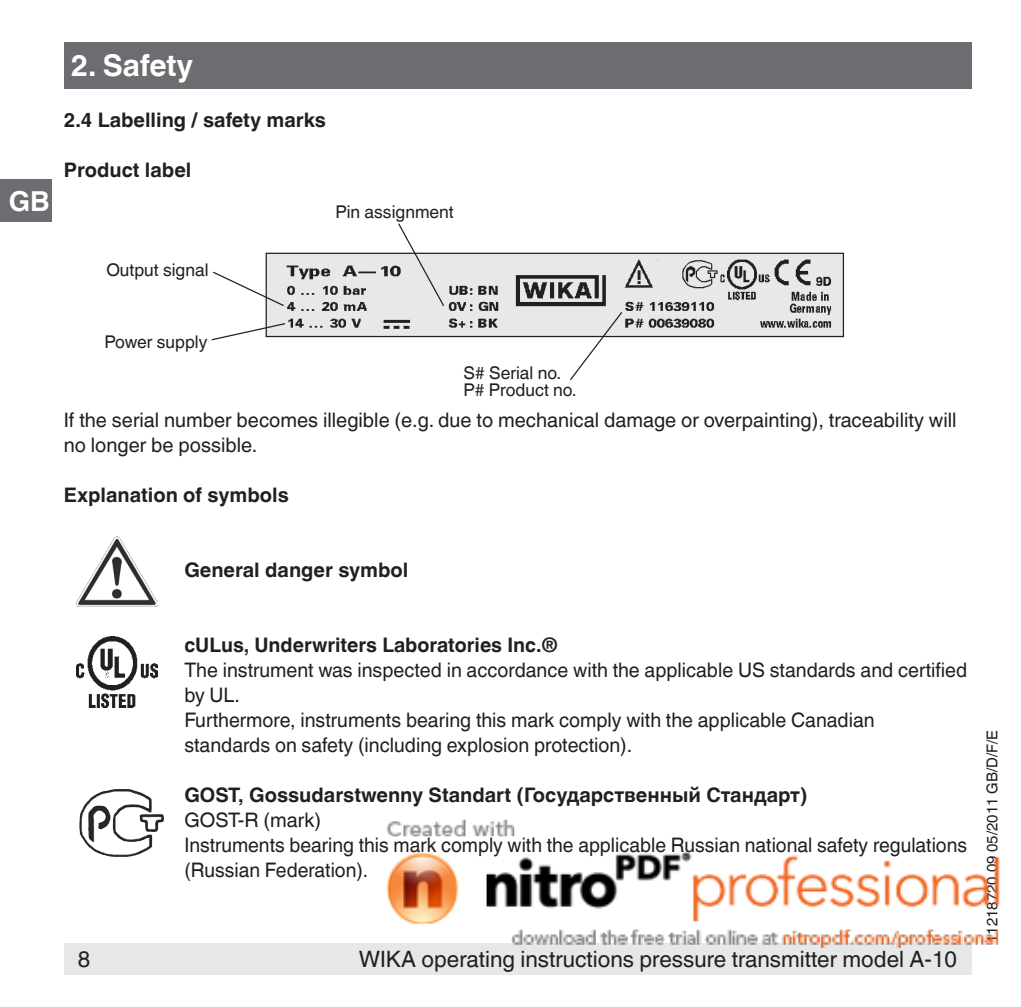
<style>
.page{position:relative;width:1021px;height:1007px;background:#fff}
.page>*{position:absolute;margin:0;border:0;box-sizing:border-box;transform-origin:0 0}
.t1{font:700 30px "Helvetica World";color:#fff}
.t2{font:700 27.5px "Helvetica World";color:#fff}
.t3{font:22.5px "Helvetica World";color:#231f20}
.t4{font:20px/25px "Helvetica World";color:#231f20}
.t5{font:700 20px "Helvetica World";color:#231f20}
.t6{font:17.5px/17.5px "Helvetica World";color:#231f20}
.t7{font:15px "Helvetica World";color:#231f20}
</style>
<div class="page">
<div style="left:64px;top:943px;width:907px;height:31px;background:#e6e7e9"></div>
<div style="left:64px;top:43px;width:907px;height:46px;background:#6c6d70"></div>
<div style="left:0;top:179px;width:51px;height:43px;background:#6c6d70"></div>
<div style="left:266px;top:253px;width:577px;height:83px;background:#e6e7e9"></div>
<img style="left:286px;top:259px;width:546px;height:70px">
<div style="left:265px;top:252px;width:579px;height:85px;border:1px solid #231f20"></div>
<svg style="left:213px;top:270px;width:71px;height:37px"></svg>
<svg style="left:211px;top:322px;width:75px;height:19px"></svg>
<svg style="left:568px;top:310px;width:55px;height:70px"></svg>
<svg style="left:397px;top:223px;width:48px;height:84px"></svg>
<img style="left:77px;top:536px;width:80px;height:70px">
<img style="left:79px;top:789px;width:85px;height:67px">
<img style="left:77px;top:636px;width:80px;height:71px">
<img style="left:362px;top:819px;width:638px;height:156px">
<h2 class="t2" style="left:9px;top:185px;width:42px">GB</h2>
<h1 class="t1" style="left:71px;top:48px;width:124px">2. Safety</h1>
<p class="t5" style="left:64px;top:108px;width:263px">2.4 Labelling / safety marks</p>
<p class="t5" style="left:64px;top:158px;width:129px">Product label</p>
<p class="t6" style="left:335px;top:203px;width:120px">Pin assignment</p>
<p class="t6" style="left:106px;top:261px;width:104px">Output signal</p>
<p class="t6" style="left:105px;top:333px;width:104px">Power supply</p>
<p class="t6" style="left:463px;top:364px;width:115px">S# Serial no.<br>P# Product no.</p>
<p class="t4" style="left:64px;top:407px;width:894px">If the serial number becomes illegible (e.g. due to mechanical damage or overpainting), traceability will no longer be possible.</p>
<p class="t5" style="left:64px;top:483px;width:226px">Explanation of symbols</p>
<p class="t5" style="left:184px;top:558px;width:225px">General danger symbol</p>
<p class="t5" style="left:184px;top:633px;width:375px">cULus, Underwriters Laboratories Inc.®</p>
<p class="t4" style="left:184px;top:657px;width:784px">The instrument was inspected in accordance with the applicable US standards and certified by UL.<br>Furthermore, instruments bearing this mark comply with the applicable Canadian<br>standards on safety (including explosion protection).</p>
<p class="t5" style="left:184px;top:783px;width:624px">GOST, Gossudarstwenny Standart (Государственный Стандарт)</p>
<p class="t4" style="left:184px;top:807px;width:784px">GOST-R (mark)<br>Instruments bearing this mark comply with the applicable Russian national safety regulations (Russian Federation).</p>
<p class="t3" style="left:78px;top:946px;width:14px">8</p>
<p class="t3" style="left:359px;top:946px;width:600px">WIKA operating instructions pressure transmitter model A-10</p>
<p class="t7" style="left:983px;top:943px;width:214px;rotate:-90deg">11218720.09 05/2011 GB/D/F/E</p>
</div>
